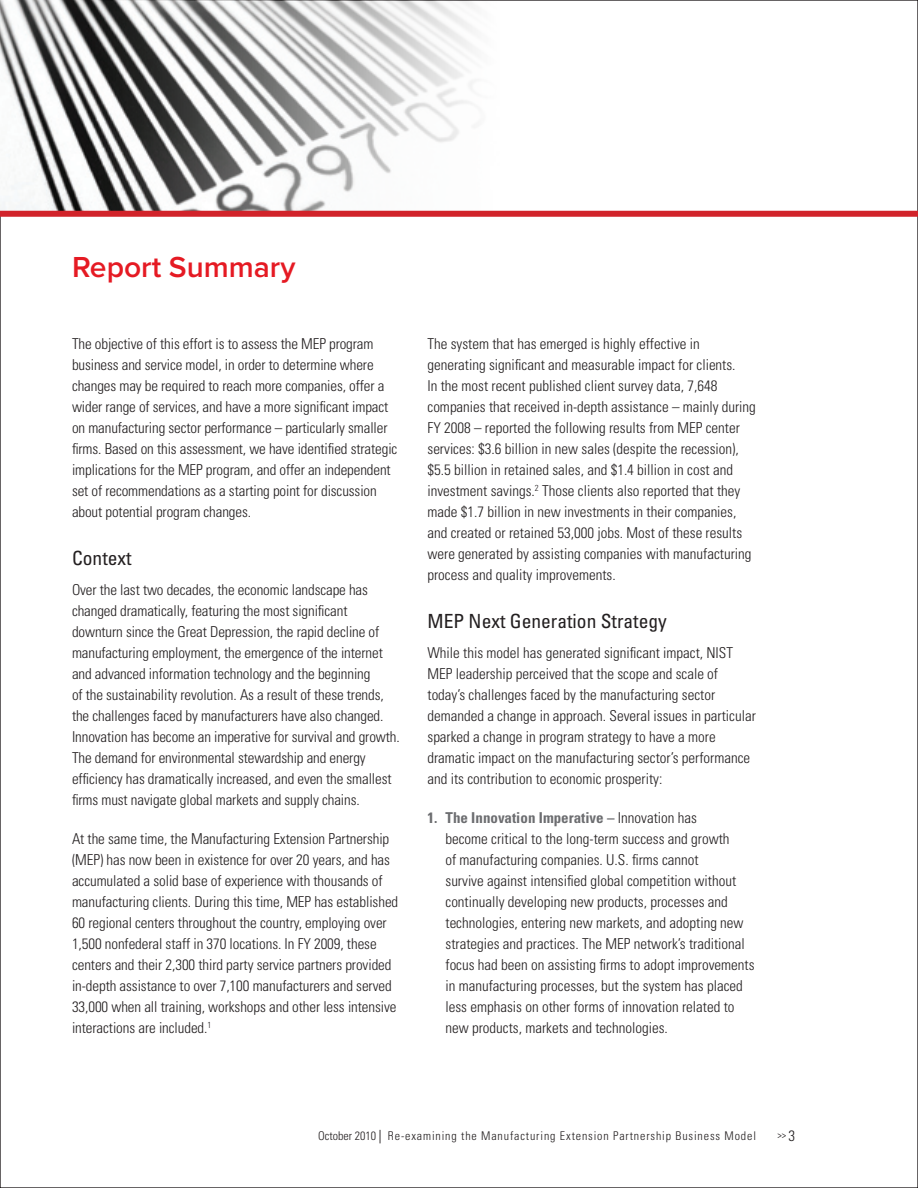
<style>
.page{position:relative;width:918px;height:1188px;background:#fff}
.page>*{position:absolute;margin:0;border:0;box-sizing:border-box;transform-origin:0 0}
._1__headline{font:600 30px "Proxima Nova";color:#e51a23}
._2__subhead_01{font:condensed 19.5px "Univers LT Std";color:#231f20}
._3__body_text{font:300 condensed 15px/21px "Univers LT Std";letter-spacing:-.005em;color:#231f20}
._3__body_text-bullet{font:300 condensed 15px/21px "Univers LT Std";color:#231f20}
.t1{font:300 condensed 12px "Univers LT Std";letter-spacing:.07em;color:#231f20}
.t2{font:condensed 9px "Univers LT Std";color:#231f20}
.s1{font-weight:700;color:#6c6d70}
.s2{font-weight:400;font-size:13.5px}
.s3{font-weight:300;font-size:15px}
</style>
<div class="page">
<img style="left:0;top:0;width:504px;height:211px">
<div style="left:0;top:211px;width:918px;height:6px;background:#d1232a"></div>
<p class="_1__headline" style="left:72px;top:250px;width:225px">Report Summary</p>
<p class="_3__body_text" style="left:72px;top:334px;width:327px">The objective of this effort is to assess the MEP program business and service model, in order to determine where changes may be required to reach more companies, offer a wider range of services, and have a more significant impact on manufacturing sector performance – particularly smaller firms. Based on this assessment, we have identified strategic implications for the MEP program, and offer an independent set of recommendations as a starting point for discussion about potential program changes.</p>
<p class="_2__subhead_01" style="left:72px;top:546px;width:61px">Context</p>
<p class="_3__body_text" style="left:72px;top:580px;width:329px">Over the last two decades, the economic landscape has changed dramatically, featuring the most significant downturn since the Great Depression, the rapid decline of manufacturing employment, the emergence of the internet and advanced information technology and the beginning<br>of the sustainability revolution. As a result of these trends, the challenges faced by manufacturers have also changed.<br>Innovation has become an imperative for survival and growth.<br>The demand for environmental stewardship and energy efficiency has dramatically increased, and even the smallest firms must navigate global markets and supply chains.</p>
<p class="_3__body_text" style="left:72px;top:829px;width:328px">At the same time, the Manufacturing Extension Partnership (MEP) has now been in existence for over 20 years, and has accumulated a solid base of experience with thousands of manufacturing clients. During this time, MEP has established 60 regional centers throughout the country, employing over 1,500 nonfederal staff in 370 locations. In FY 2009, these centers and their 2,300 third party service partners provided in-depth assistance to over 7,100 manufacturers and served 33,000 when all training, workshops and other less intensive interactions are included.<sup>1</sup></p>
<p class="_3__body_text" style="left:428px;top:334px;width:330px">The system that has emerged is highly effective in generating significant and measurable impact for clients.<br>In the most recent published client survey data, 7,648 companies that received in-depth assistance – mainly during FY 2008 – reported the following results from MEP center services: $3.6 billion in new sales (despite the recession), $5.5 billion in retained sales, and $1.4 billion in cost and investment savings.<sup>2</sup> Those clients also reported that they made $1.7 billion in new investments in their companies, and created or retained 53,000 jobs. Most of these results were generated by assisting companies with manufacturing process and quality improvements.</p>
<p class="_2__subhead_01" style="left:428px;top:609px;width:241px">MEP Next Generation Strategy</p>
<p class="_3__body_text" style="left:428px;top:643px;width:330px">While this model has generated significant impact, NIST MEP leadership perceived that the scope and scale of today’s challenges faced by the manufacturing sector demanded a change in approach. Several issues in particular sparked a change in program strategy to have a more dramatic impact on the manufacturing sector’s performance and its contribution to economic prosperity:</p>
<p class="_3__body_text-bullet" style="left:446px;top:808px;width:311px;text-indent:-18px"><span class="s1">1. The Innovation Imperative –</span> Innovation has<br>become critical to the long-term success and growth<br>of manufacturing companies. U.S. firms cannot<br>survive against intensified global competition without continually developing new products, processes and technologies, entering new markets, and adopting new strategies and practices. The MEP network’s traditional focus had been on assisting firms to adopt improvements in manufacturing processes, but the system has placed less emphasis on other forms of innovation related to new products, markets and technologies.</p>
<p class="t1" style="left:318px;top:1129px;width:439px">October 2010 <span class="s2">|</span> Re-examining the Manufacturing Extension Partnership Business Model</p>
<p class="t2" style="left:777px;top:1129px;width:19px">&gt;&gt; <span class="s3">3</span></p>
</div>
